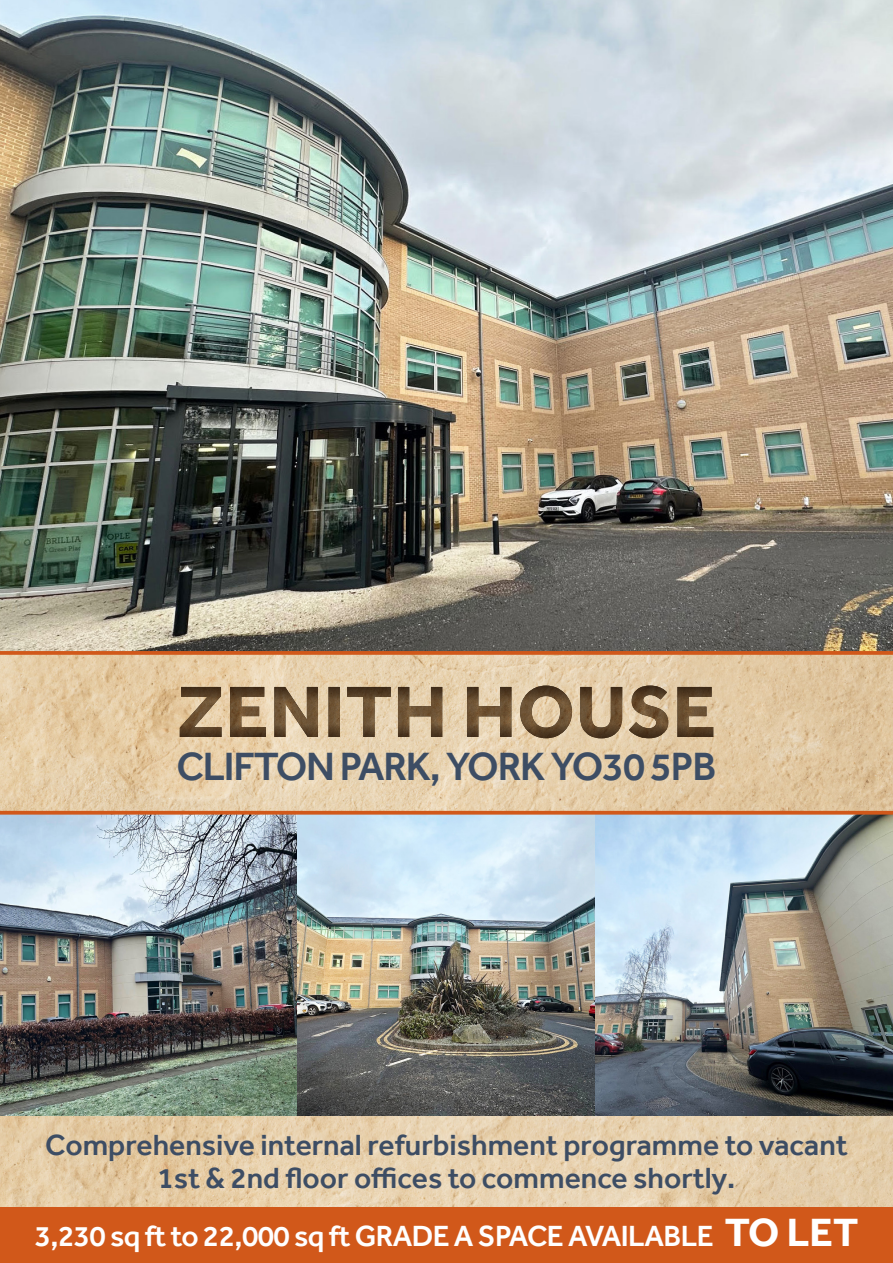
<style>
.page{position:relative;width:893px;height:1263px;background:#fff}
.page>*{position:absolute;margin:0;border:0;box-sizing:border-box;transform-origin:0 0}
.t1{font:500 40.5px "Effra";letter-spacing:-.03em;color:#3d4d64}
.t2{font:500 30px "Effra";color:#3d4d64}
.t3{font:500 30px "Effra";letter-spacing:-.02em;color:#fff}
.s1{font-weight:700;font-size:40.5px}
</style>
<div class="page">
<img style="left:0;top:0;width:893px;height:651px">
<img style="left:0;top:700px;width:893px;height:506px">
<img style="left:0;top:655px;width:893px;height:45px">
<div style="left:178px;top:685px;width:537px;height:54px;background:#231f20;opacity:.3"></div>
<svg style="left:180px;top:686px;width:533px;height:52px;background:#a48d6e"></svg>
<div style="left:0;top:1206px;width:893px;height:57px;background:#d1581a"></div>
<img style="left:0;top:1117px;width:893px;height:25px">
<svg style="left:0;top:651px;width:893px;height:4px;background:#d05d21"></svg>
<svg style="left:0;top:811px;width:893px;height:4px;background:#ce632c"></svg>
<p class="t1" style="left:176px;top:742px;width:542px">CLIFTON PARK, YORK YO30 5PB</p>
<p class="t2" style="left:45px;top:1127px;width:804px">Comprehensive internal refurbishment programme to vacant</p>
<p class="t2" style="left:158px;top:1160px;width:579px">1st &amp; 2nd floor offices to commence shortly.</p>
<p class="t3" style="left:35px;top:1218px;width:825px">3,230 sq ft to 22,000 sq ft GRADE A SPACE AVAILABLE <span class="s1">TO LET</span></p>
</div>
